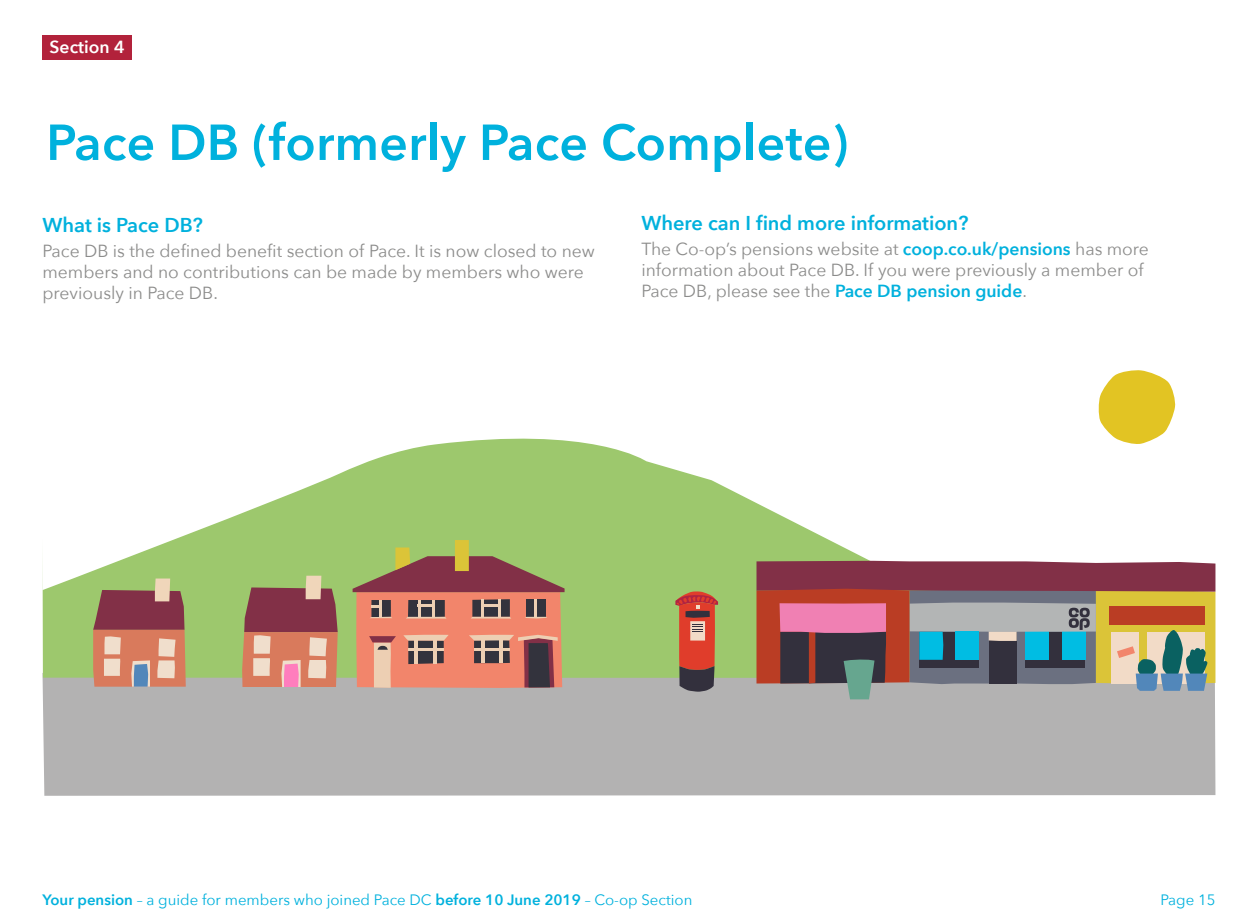
<style>
.page{position:relative;width:1258px;height:922px;background:#fff}
.page>*{position:absolute;margin:0;border:0;box-sizing:border-box;transform-origin:0 0}
.t1{font:600 50px "Avenir Next";letter-spacing:.005em;color:#00b1dd}
.t2{font:600 20px "Avenir Next";color:#00b1dd}
.t3{font:17.5px/21px "Avenir Next";color:#8c8c8b}
.t4{font:600 17.5px "Avenir Next";color:#fff}
.t5{font:15px "Avenir Next";color:#00b1dd}
.s1{font-weight:600;color:#00b1dd}
.s2{font-weight:600}
</style>
<div class="page">
<div style="left:43px;top:677px;width:1172px;height:118px;background:#b3b2b2"></div>
<div style="left:43px;top:35px;width:89px;height:25px;background:#b2223b"></div>
<svg style="left:43px;top:438px;width:826px;height:239px;fill:#9dc86d"></svg>
<svg style="left:756px;top:560px;width:459px;height:139px;background:#8f7270"></svg>
<svg style="left:675px;top:591px;width:43px;height:100px;background:#ac5d49"></svg>
<svg style="left:353px;top:540px;width:212px;height:147px;background:#b68064"></svg>
<hr style="left:474px;top:647px;width:36px;height:3px;background:#edcfb3">
<svg style="left:242px;top:575px;width:96px;height:111px;background:#b77b6b"></svg>
<svg style="left:93px;top:578px;width:93px;height:108px;background:#b47d6c"></svg>
<svg style="left:1098px;top:370px;width:78px;height:74px"></svg>
<p class="t4" style="left:50px;top:32px;width:77px">Section 4</p>
<h1 class="t1" style="left:46px;top:100px;width:803px">Pace DB (formerly Pace Complete)</h1>
<p class="t2" style="left:43px;top:208px;width:162px">What is Pace DB?</p>
<p class="t3" style="left:43px;top:239px;width:554px">Pace DB is the defined benefit section of Pace. It is now closed to new members and no contributions can be made by members who were previously in Pace DB.</p>
<p class="t2" style="left:641px;top:206px;width:329px">Where can I find more information?</p>
<p class="t3" style="left:641px;top:237px;width:509px">The Co-op’s pensions website at <span class="s1">coop.co.uk/pensions</span> has more information about Pace DB. If you were previously a member of<br>Pace DB, please see the <span class="s1">Pace DB pension guide</span>.</p>
<p class="t5" style="left:43px;top:886px;width:651px"><span class="s2">Your pension</span> – a guide for members who joined Pace DC <span class="s2">before 10 June 2019</span> – Co-op Section</p>
<p class="t5" style="left:1160px;top:886px;width:57px">Page 15</p>
</div>
